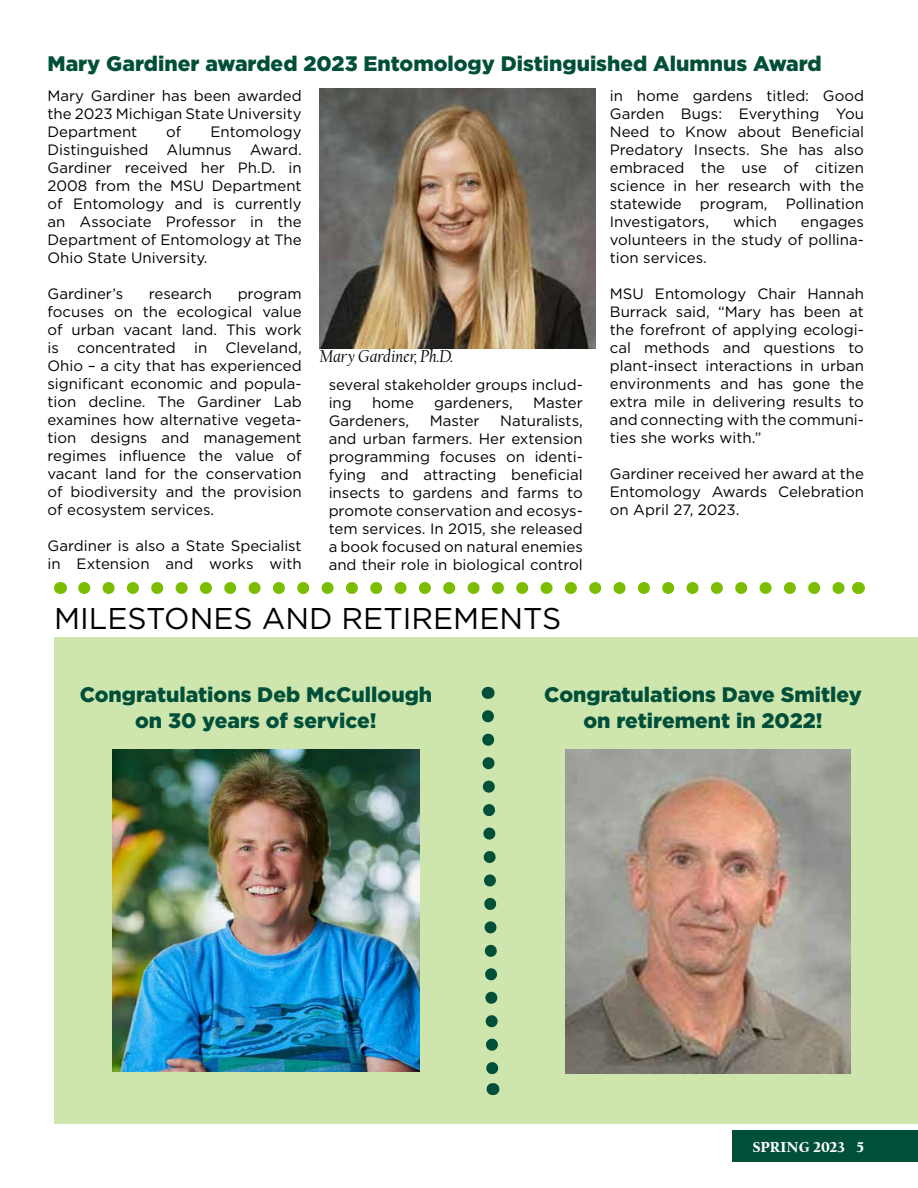
<style>
.page{position:relative;width:918px;height:1188px;background:#fff}
.page>*{position:absolute;margin:0;border:0;box-sizing:border-box;transform-origin:0 0}
.Ento_text{font:30px "Gotham";color:#000}
.Heading_1{font:900 21px "Gotham";color:#004f39}
.t1{font:italic 18px "Californian FB";color:#000}
.Ento_text-2{font:15px/18px "Gotham";color:#000;text-align:justify}
.t2{font:900 15px "Californian FB Text";color:#fff}
</style>
<div class="page">
<div style="left:732px;top:1130px;width:186px;height:32px;background:#004f39"></div>
<div style="left:54px;top:637px;width:864px;height:486px;background:#cfe5ae"></div>
<svg style="left:84px;top:582px;width:761px;height:12px"></svg>
<svg style="left:60px;top:582px;width:1px;height:12px"></svg>
<svg style="left:858px;top:582px;width:1px;height:12px"></svg>
<img style="left:112px;top:750px;width:307px;height:321px">
<img style="left:320px;top:89px;width:275px;height:260px">
<img style="left:566px;top:750px;width:285px;height:324px">
<svg style="left:481px;top:687px;width:19px;height:408px"></svg>
<p class="Heading_1" style="left:48px;top:49px;width:776px">Mary Gardiner awarded 2023 Entomology Distinguished Alumnus Award</p>
<p class="Ento_text-2" style="left:48px;top:86px;width:256px">Mary Gardiner has been awarded the 2023 Michigan State University Department</p>
<p class="Ento_text-2" style="left:610px;top:86px;width:256px">in home gardens titled: Good Garden Bugs: Everything You Need to Know about Beneficial Predatory Insects. She has also embraced the use of citizen science in her research with the statewide program, Pollination Investigators,</p>
<p class="Ento_text-2" style="left:166px;top:122px;width:17px">of</p>
<p class="Ento_text-2" style="left:48px;top:122px;width:256px;text-indent:163px">Entomology Distinguished Alumnus Award.<br>Gardiner received her Ph.D. in 2008 from the MSU Department of Entomology and is currently an Associate Professor in the Department of Entomology at The Ohio State University.</p>
<p class="Ento_text-2" style="left:48px;top:284px;width:77px">Gardiner’s</p>
<p class="Ento_text-2" style="left:149px;top:284px;width:65px">research</p>
<p class="Ento_text-2" style="left:733px;top:212px;width:45px">which</p>
<p class="Ento_text-2" style="left:610px;top:212px;width:256px;text-indent:191px">engages volunteers in the study of pollina&shy;tion services.</p>
<p class="Ento_text-2" style="left:610px;top:284px;width:256px">MSU Entomology Chair Hannah Burrack said, “Mary has been at the forefront of applying ecologi&shy;cal methods and questions to plant-insect interactions in urban environments and has gone the extra mile in delivering results to and connecting with the communi&shy;ties she works with.”</p>
<p class="Ento_text-2" style="left:610px;top:464px;width:256px">Gardiner received her award at the Entomology Awards Celebration on April 27, 2023.</p>
<p class="Ento_text-2" style="left:48px;top:284px;width:256px;text-indent:190px">program focuses on the ecological value of urban vacant land. This work is concentrated in Cleveland, Ohio – a city that has experienced significant economic and popula&shy;tion decline. The Gardiner Lab examines how alternative vegeta&shy;tion designs and management regimes influence the value of vacant land for the conservation of biodiversity and the provision of ecosystem services.</p>
<p class="Ento_text-2" style="left:48px;top:536px;width:256px">Gardiner is also a State Specialist in Extension and works with</p>
<p class="t1" style="left:320px;top:346px;width:135px">Mary Gardiner, Ph.D.</p>
<p class="Ento_text-2" style="left:329px;top:375px;width:256px">several stakeholder groups includ&shy;ing</p>
<p class="Ento_text-2" style="left:372px;top:393px;width:44px">home</p>
<p class="Ento_text-2" style="left:434px;top:393px;width:80px">gardeners,</p>
<p class="Ento_text-2" style="left:533px;top:393px;width:51px">Master</p>
<p class="Ento_text-2" style="left:329px;top:411px;width:82px">Gardeners,</p>
<p class="Ento_text-2" style="left:430px;top:411px;width:51px">Master</p>
<p class="Ento_text-2" style="left:329px;top:411px;width:256px;text-indent:172px">Naturalists, and urban farmers. Her extension programming focuses on identi&shy;fying and attracting beneficial insects to gardens and farms to promote conservation and ecosys&shy;tem services. In 2015, she released a book focused on natural enemies and their role in biological control</p>
<p class="Ento_text" style="left:54px;top:599px;width:509px">MILESTONES AND RETIREMENTS</p>
<p class="Heading_1" style="left:80px;top:680px;width:354px">Congratulations Deb McCullough</p>
<p class="Heading_1" style="left:135px;top:706px;width:243px">on 30 years of service!</p>
<p class="Heading_1" style="left:544px;top:680px;width:319px">Congratulations Dave Smitley</p>
<p class="Heading_1" style="left:583px;top:706px;width:241px">on retirement in 2022!</p>
<p class="t2" style="left:753px;top:1138px;width:113px">SPRING 2023 5</p>
</div>
